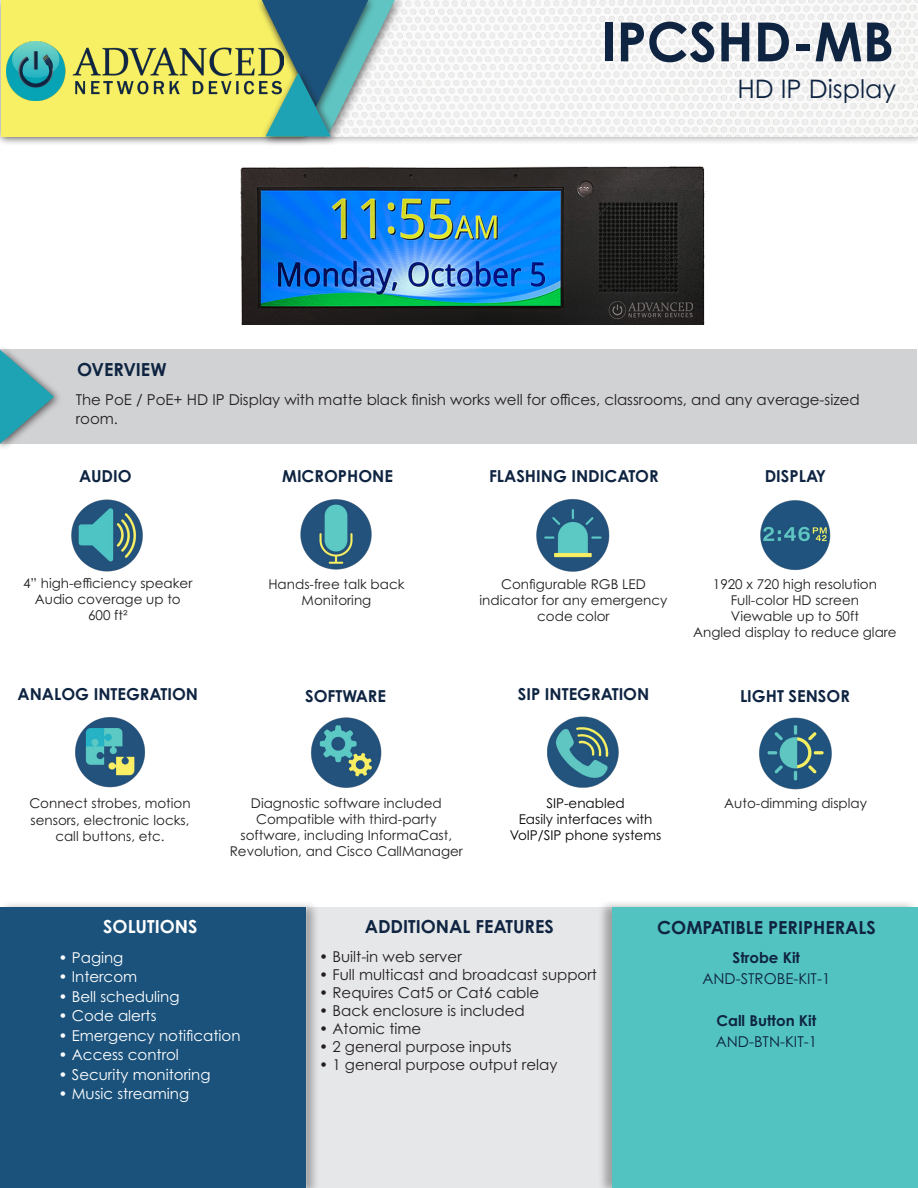
<style>
.page{position:relative;width:918px;height:1188px;background:#fff}
.page>*{position:absolute;margin:0;border:0;box-sizing:border-box;transform-origin:0 0}
.t1{font:700 54px "Century Gothic Pro";color:#0e2441}
.t2{font:25.5px "Century Gothic Pro";color:#0e2441}
.t3{font:700 18px "Century Gothic Pro";color:#0e2441}
.t4{font:700 18px "Century Gothic Pro";color:#fff}
.t5{font:700 16.5px "Century Gothic Pro";color:#0e2441}
.t6{font:15px/19.5px "Century Gothic Pro";color:#231f20}
.t7{font:15px "Century Gothic Pro";color:#fff}
.t8{font:700 15px/21px "Century Gothic Pro";color:#0e2441}
.t9{font:15px/21px "Century Gothic Pro";color:#0e2441;text-align:center}
.t10{font:13.5px/16.2px "Century Gothic Pro";color:#231f20;text-align:center}
.t11{font:13.5px/16.2px "Century Gothic Pro";color:#040503;text-align:center}
.s1{font-weight:700}
.s2{font-weight:400}
</style>
<div class="page">
<div style="left:297px;top:0;width:621px;height:146px;background:#231f20;opacity:.42"></div>
<img style="left:405px;top:1px;width:513px;height:135px">
<div style="left:307px;top:907px;width:305px;height:281px;background:#e6e7e9"></div>
<div style="left:0;top:900px;width:321px;height:288px;background:#231f20;opacity:.36"></div>
<div style="left:0;top:907px;width:306px;height:281px;background:#1b527c"></div>
<div style="left:1px;top:349px;width:916px;height:95px;background:#d1d2d4"></div>
<div style="left:0;top:0;width:313px;height:146px;background:#231f20;opacity:.75"></div>
<div style="left:1px;top:0;width:302px;height:136px;background:#f7f064"></div>
<div style="left:256px;top:0;width:149px;height:143px;background:#231f20;opacity:.75"></div>
<div style="left:256px;top:0;width:121px;height:116px;background:#231f20;opacity:.75"></div>
<img style="left:6px;top:42px;width:256px;height:59px">
<div style="left:260px;top:68px;width:80px;height:78px;background:#231f20;opacity:.75"></div>
<svg style="left:262px;top:0;width:133px;height:136px"></svg>
<img style="left:300px;top:499px;width:72px;height:71px">
<img style="left:536px;top:499px;width:74px;height:73px">
<img style="left:75px;top:717px;width:70px;height:70px">
<img style="left:760px;top:500px;width:71px;height:70px">
<div style="left:0;top:345px;width:62px;height:107px;background:#231f20;opacity:.75"></div>
<svg style="left:0;top:350px;width:54px;height:94px"></svg>
<div style="left:597px;top:899px;width:321px;height:289px;background:#231f20;opacity:.36"></div>
<div style="left:612px;top:907px;width:306px;height:281px;background:#53c3c2"></div>
<img style="left:71px;top:499px;width:72px;height:73px">
<img style="left:240px;top:166px;width:468px;height:158px">
<img style="left:547px;top:716px;width:72px;height:72px">
<img style="left:311px;top:717px;width:71px;height:71px">
<img style="left:759px;top:717px;width:73px;height:73px">
<p class="t1" style="left:601px;top:8px;width:294px">IPCSHD-MB</p>
<p class="t2" style="left:737px;top:74px;width:160px">HD IP Display</p>
<p class="t3" style="left:77px;top:358px;width:91px">OVERVIEW</p>
<p class="t6" style="left:76px;top:390px;width:785px">The PoE / PoE+ HD IP Display with matte black finish works well for offices, classrooms, and any average-sized room.</p>
<p class="t5" style="left:79px;top:465px;width:54px">AUDIO</p>
<p class="t5" style="left:282px;top:466px;width:112px">MICROPHONE</p>
<p class="t5" style="left:489px;top:466px;width:171px">FLASHING INDICATOR</p>
<p class="t5" style="left:765px;top:465px;width:63px">DISPLAY</p>
<p class="t10" style="left:23px;top:575px;width:171px">4” high-efficiency speaker</p>
<p class="t10" style="left:35px;top:591px;width:148px">Audio coverage up to<br>600 ft²</p>
<p class="t10" style="left:268px;top:576px;width:138px">Hands-free talk back</p>
<p class="t10" style="left:302px;top:592px;width:71px">Monitoring</p>
<p class="t10" style="left:480px;top:576px;width:189px">Configurable RGB LED indicator for any emergency code color</p>
<p class="t10" style="left:713px;top:576px;width:166px">1920 x 720 high resolution</p>
<p class="t10" style="left:731px;top:592px;width:130px">Full-color HD screen</p>
<p class="t10" style="left:731px;top:608px;width:129px">Viewable up to 50ft</p>
<p class="t10" style="left:693px;top:624px;width:205px">Angled display to reduce glare</p>
<p class="t5" style="left:18px;top:684px;width:182px">ANALOG INTEGRATION</p>
<p class="t5" style="left:305px;top:686px;width:82px">SOFTWARE</p>
<p class="t5" style="left:518px;top:684px;width:133px">SIP INTEGRATION</p>
<p class="t5" style="left:740px;top:685px;width:111px">LIGHT SENSOR</p>
<p class="t10" style="left:29px;top:795px;width:163px">Connect strobes, motion sensors, electronic locks, call buttons, etc.</p>
<p class="t10" style="left:230px;top:795px;width:235px">Diagnostic software included<br>Compatible with third-party software, including InformaCast,<br>Revolution, and Cisco CallManager</p>
<p class="t11" style="left:546px;top:794px;width:80px">SIP-enabled</p>
<p class="t11" style="left:510px;top:811px;width:153px">Easily interfaces with<br>VoIP/SIP phone systems</p>
<p class="t10" style="left:724px;top:795px;width:144px">Auto-dimming display</p>
<p class="t4" style="left:103px;top:915px;width:96px">SOLUTIONS</p>
<p class="t7" style="left:58px;top:948px;width:66px">• Paging</p>
<p class="t7" style="left:58px;top:968px;width:80px">• Intercom</p>
<p class="t7" style="left:58px;top:987px;width:123px">• Bell scheduling</p>
<p class="t7" style="left:58px;top:1007px;width:100px">• Code alerts</p>
<p class="t7" style="left:58px;top:1026px;width:184px">• Emergency notification</p>
<p class="t7" style="left:58px;top:1046px;width:122px">• Access control</p>
<p class="t7" style="left:58px;top:1065px;width:154px">• Security monitoring</p>
<p class="t7" style="left:58px;top:1085px;width:132px">• Music streaming</p>
<p class="t3" style="left:365px;top:915px;width:191px">ADDITIONAL FEATURES</p>
<p class="t6" style="left:319px;top:947px;width:144px">• Built-in web server</p>
<p class="t6" style="left:319px;top:965px;width:280px">• Full multicast and broadcast support</p>
<p class="t6" style="left:319px;top:983px;width:222px">• Requires Cat5 or Cat6 cable</p>
<p class="t6" style="left:319px;top:1001px;width:207px">• Back enclosure is included</p>
<p class="t6" style="left:319px;top:1019px;width:104px">• Atomic time</p>
<p class="t6" style="left:319px;top:1037px;width:194px">• 2 general purpose inputs</p>
<p class="t6" style="left:319px;top:1055px;width:240px">• 1 general purpose output relay</p>
<p class="t3" style="left:657px;top:916px;width:220px">COMPATIBLE PERIPHERALS</p>
<p class="t9" style="left:702px;top:946px;width:129px"><span class="s1">Strobe Kit<br></span>AND-STROBE-KIT-1</p>
<p class="t8" style="left:716px;top:1009px;width:103px">Call Button Kit<br><span class="s2">AND-BTN-KIT-1</span></p>
</div>
